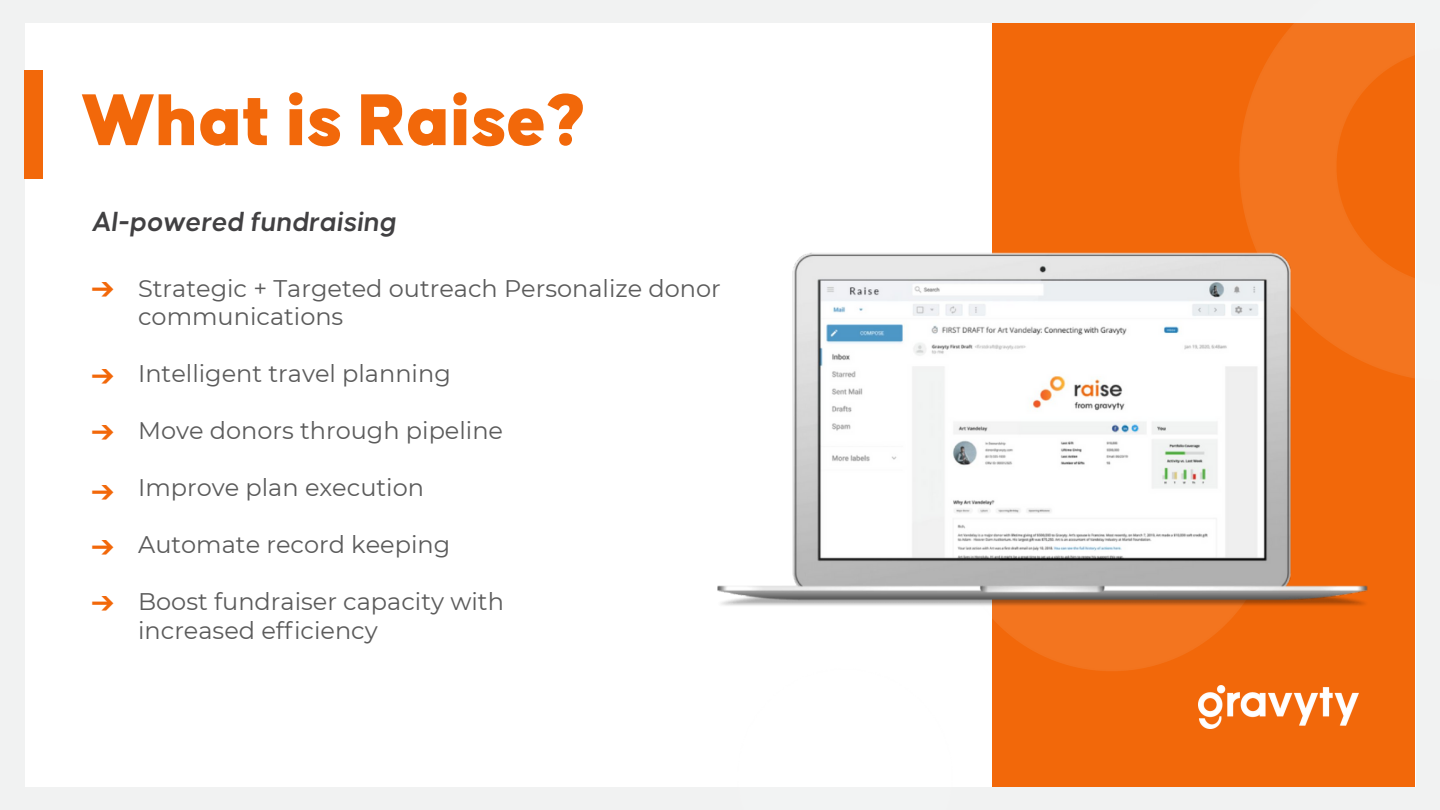
<style>
.page{position:relative;width:1440px;height:810px;background:#f1f2f2}
.page>*{position:absolute;margin:0;border:0;box-sizing:border-box;transform-origin:0 0}
.t1{font:900 78.2px "Causten";color:#f2680a}
.t2{font:italic 600 29.6px "Causten";color:#414042}
.t3{font:25.5px "Free Serif";color:#f2680a}
.t4{font:24px "Montserrat";color:#5b5b5b}
</style>
<div class="page">
<div style="left:25px;top:23px;width:1390px;height:764px;background:#fff"></div>
<img style="left:992px;top:23px;width:424px;height:764px">
<div style="left:25px;top:70px;width:18px;height:108px;background:#f2680a"></div>
<img style="left:717px;top:125px;width:655px;height:615px">
<p class="t1" style="left:81px;top:86px;width:507px">What is Raise?</p>
<p class="t2" style="left:91px;top:209px;width:306px">AI-powered fundraising</p>
<p class="t3" style="left:91px;top:275px;width:24px">➔</p>
<p class="t3" style="left:91px;top:362px;width:24px">➔</p>
<p class="t3" style="left:91px;top:418px;width:24px">➔</p>
<p class="t3" style="left:91px;top:478px;width:24px">➔</p>
<p class="t3" style="left:91px;top:533px;width:24px">➔</p>
<p class="t3" style="left:91px;top:589px;width:24px">➔</p>
<h1 class="t4" style="left:138px;top:273px;width:584px">Strategic + Targeted outreach Personalize donor</h1>
<p class="t4" style="left:138px;top:302px;width:207px">communications</p>
<h2 class="t4" style="left:138px;top:359px;width:314px">Intelligent travel planning</h2>
<p class="t4" style="left:138px;top:416px;width:366px">Move donors through pipeline</p>
<p class="t4" style="left:138px;top:473px;width:287px">Improve plan execution</p>
<p class="t4" style="left:138px;top:530px;width:314px">Automate record keeping</p>
<p class="t4" style="left:138px;top:587px;width:367px">Boost fundraiser capacity with</p>
<p class="t4" style="left:138px;top:615px;width:241px">increased efficiency</p>
</div>
